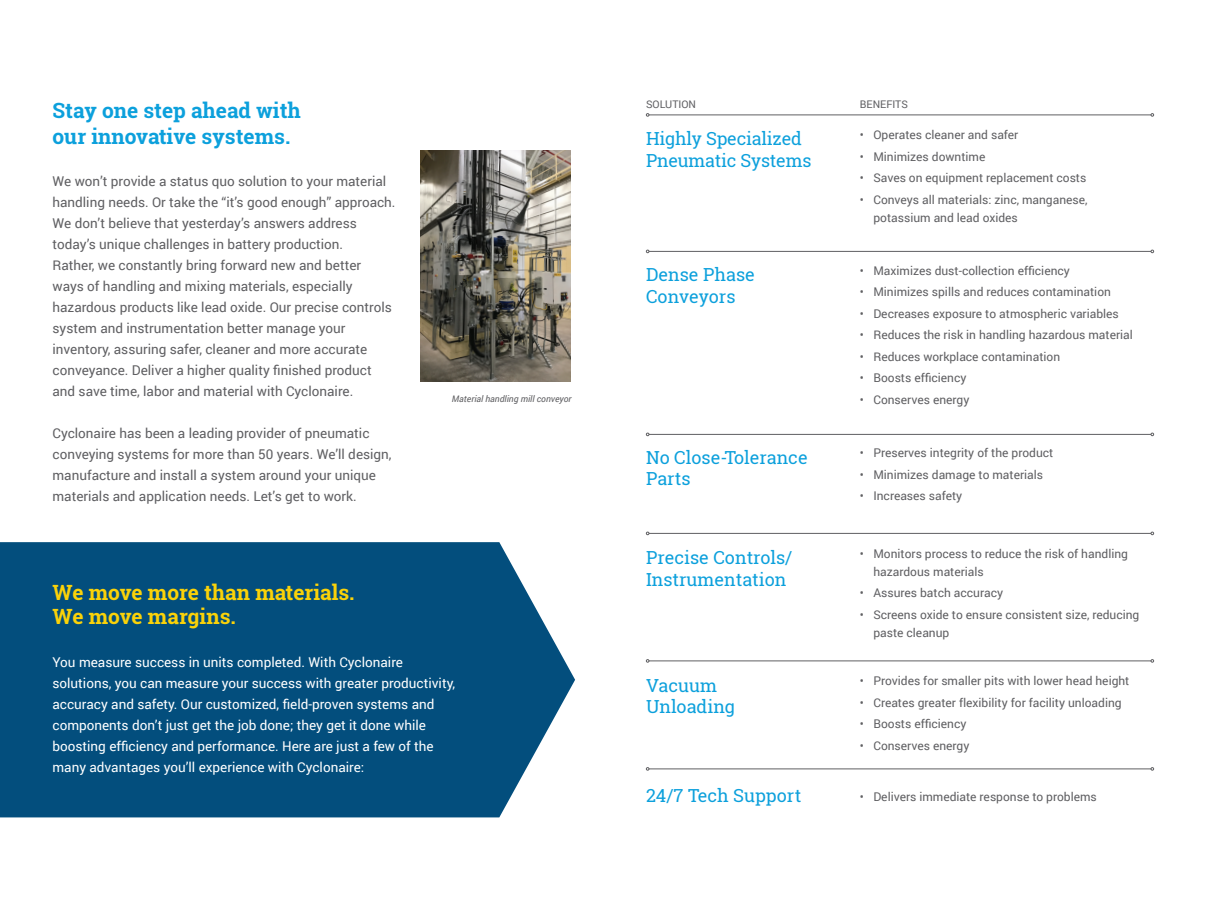
<style>
.page{position:relative;width:1215px;height:918px;background:#fff}
.page>*{position:absolute;margin:0;border:0;box-sizing:border-box;transform-origin:0 0}
.t1{font:700 21px/25.5px "Roboto Slab";color:#0ca0dc}
.t2{font:700 21px/24px "Roboto Slab";color:#fad209}
.t3{font:18px/21.6px "Roboto Slab";color:#0ca0dc}
.t4{font:13.5px/21px "Roboto";color:#5f5f62}
.t5{font:13.5px/21.1px "Roboto";color:#fff}
.t6{font:12px/18px "Roboto";color:#5f5f62}
.t7{font:10.5px "Roboto";color:#5f5f62}
.t8{font:italic 9px "Roboto";color:#5f5f62}
</style>
<div class="page">
<div style="left:0;top:542px;width:575px;height:275px;background:#034e7d"></div>
<hr style="left:649px;top:115px;width:502px;height:1px;background:#5f5f62">
<svg style="left:646px;top:113px;width:3px;height:4px"></svg>
<svg style="left:1151px;top:113px;width:3px;height:4px"></svg>
<hr style="left:649px;top:251px;width:502px;height:1px;background:#5f5f62">
<hr style="left:649px;top:434px;width:502px;height:1px;background:#5f5f62">
<hr style="left:649px;top:533px;width:502px;height:1px;background:#5f5f62">
<hr style="left:649px;top:661px;width:502px;height:1px;background:#5f5f62">
<svg style="left:646px;top:659px;width:3px;height:4px"></svg>
<svg style="left:1151px;top:659px;width:3px;height:4px"></svg>
<hr style="left:649px;top:769px;width:502px;height:1px;background:#5f5f62">
<svg style="left:646px;top:767px;width:3px;height:4px"></svg>
<svg style="left:1151px;top:767px;width:3px;height:4px"></svg>
<img style="left:420px;top:150px;width:150px;height:232px">
<p class="t1" style="left:52px;top:97px;width:250px">Stay one step ahead with our innovative systems.</p>
<p class="t4" style="left:52px;top:170px;width:345px">We won’t provide a status quo solution to your material handling needs. Or take the “it’s good enough” approach.<br>We don’t believe that yesterday’s answers address today’s unique challenges in battery production.<br>Rather, we constantly bring forward new and better ways of handling and mixing materials, especially hazardous products like lead oxide. Our precise controls system and instrumentation better manage your inventory, assuring safer, cleaner and more accurate conveyance. Deliver a higher quality finished product and save time, labor and material with Cyclonaire.</p>
<p class="t4" style="left:52px;top:422px;width:341px">Cyclonaire has been a leading provider of pneumatic conveying systems for more than 50 years. We’ll design, manufacture and install a system around your unique materials and application needs. Let’s get to work.</p>
<p class="t8" style="left:452px;top:392px;width:121px">Material handling mill conveyor</p>
<p class="t2" style="left:52px;top:580px;width:304px">We move more than materials.<br>We move margins.</p>
<p class="t5" style="left:52px;top:651px;width:404px">You measure success in units completed. With Cyclonaire solutions, you can measure your success with greater productivity, accuracy and safety. Our customized, field-proven systems and components don’t just get the job done; they get it done while boosting efficiency and performance. Here are just a few of the many advantages you’ll experience with Cyclonaire:</p>
<p class="t7" style="left:646px;top:97px;width:52px">SOLUTION</p>
<p class="t7" style="left:860px;top:97px;width:50px">BENEFITS</p>
<p class="t6" style="left:860px;top:125px;width:160px">• Operates cleaner and safer</p>
<p class="t6" style="left:860px;top:147px;width:127px">• Minimizes downtime</p>
<p class="t6" style="left:860px;top:168px;width:228px">• Saves on equipment replacement costs</p>
<p class="t6" style="left:873px;top:190px;width:216px;text-indent:-14px">• Conveys all materials: zinc, manganese, potassium and lead oxides</p>
<p class="t3" style="left:646px;top:128px;width:167px">Highly Specialized<br>Pneumatic Systems</p>
<p class="t3" style="left:646px;top:264px;width:110px">Dense Phase</p>
<p class="t3" style="left:646px;top:285px;width:91px">Conveyors</p>
<p class="t3" style="left:646px;top:446px;width:163px">No Close-Tolerance<br>Parts</p>
<p class="t3" style="left:646px;top:547px;width:148px">Precise Controls/<br>Instrumentation</p>
<p class="t3" style="left:646px;top:674px;width:91px">Vacuum<br>Unloading</p>
<p class="t3" style="left:646px;top:785px;width:157px">24/7 Tech Support</p>
<p class="t6" style="left:860px;top:261px;width:212px">• Maximizes dust-collection efficiency</p>
<p class="t6" style="left:860px;top:283px;width:253px">• Minimizes spills and reduces contamination</p>
<p class="t6" style="left:860px;top:304px;width:260px">• Decreases exposure to atmospheric variables</p>
<p class="t6" style="left:860px;top:326px;width:274px">• Reduces the risk in handling hazardous material</p>
<p class="t6" style="left:860px;top:347px;width:202px">• Reduces workplace contamination</p>
<p class="t6" style="left:860px;top:369px;width:108px">• Boosts efficiency</p>
<p class="t6" style="left:860px;top:390px;width:111px">• Conserves energy</p>
<p class="t6" style="left:860px;top:444px;width:195px">• Preserves integrity of the product</p>
<p class="t6" style="left:860px;top:465px;width:185px">• Minimizes damage to materials</p>
<p class="t6" style="left:860px;top:487px;width:104px">• Increases safety</p>
<p class="t6" style="left:873px;top:544px;width:256px;text-indent:-14px">• Monitors process to reduce the risk of handling hazardous materials</p>
<p class="t6" style="left:860px;top:584px;width:145px">• Assures batch accuracy</p>
<p class="t6" style="left:873px;top:605px;width:268px;text-indent:-14px">• Screens oxide to ensure consistent size, reducing paste cleanup</p>
<p class="t6" style="left:860px;top:672px;width:271px">• Provides for smaller pits with lower head height</p>
<p class="t6" style="left:860px;top:693px;width:263px">• Creates greater flexibility for facility unloading</p>
<p class="t6" style="left:860px;top:715px;width:108px">• Boosts efficiency</p>
<p class="t6" style="left:860px;top:736px;width:111px">• Conserves energy</p>
<p class="t6" style="left:860px;top:788px;width:238px">• Delivers immediate response to problems</p>
</div>
